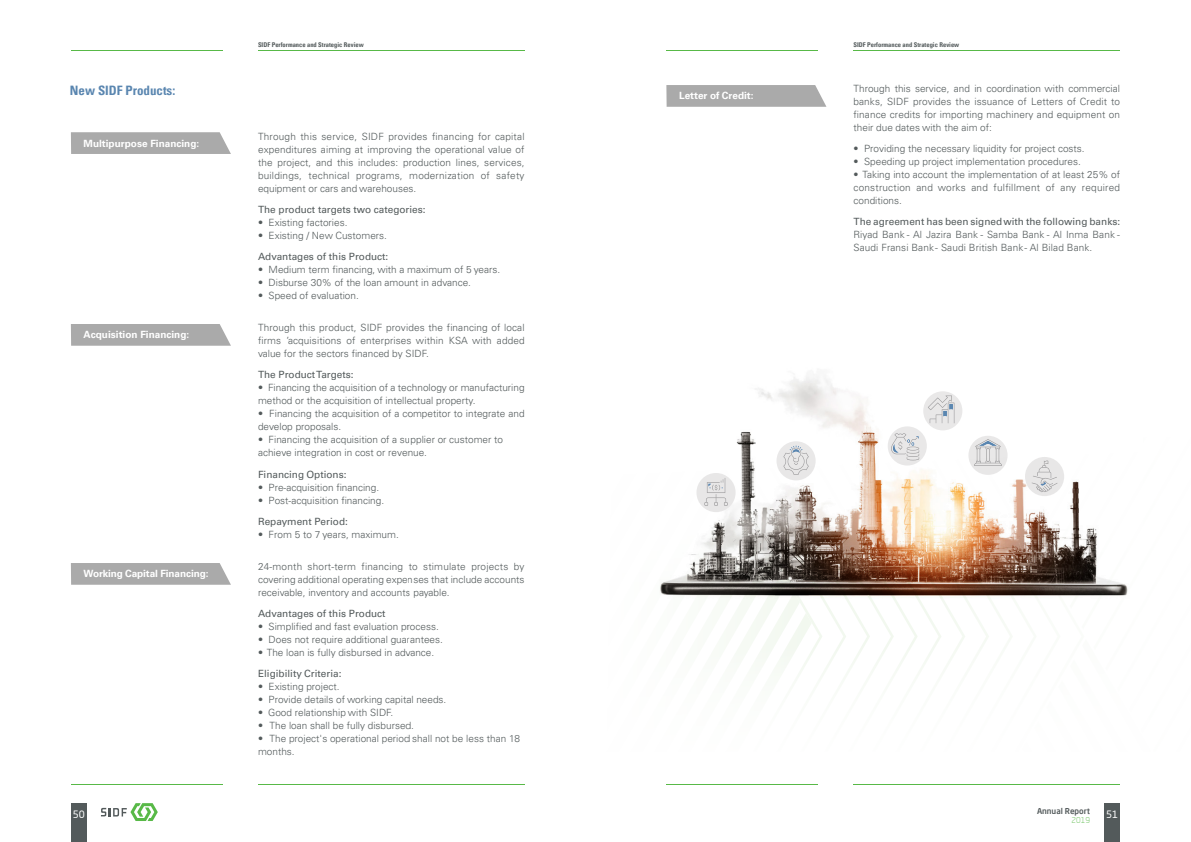
<style>
.page{position:relative;width:1191px;height:842px;background:#fff}
.page>*{position:absolute;margin:0;border:0;box-sizing:border-box;transform-origin:0 0}
.t1{font:700 condensed 13px "Univers";color:#5a86b0}
.t2{font:300 10px/13px "Univers";color:#535a5b;text-align:justify}
.t3{font:10px "Univers";color:#535a5b}
.t4{font:700 10px "Univers";color:#fff}
.t5{font:10px "Neo Sans Arabic";color:#fff}
.t6{font:500 8px "Neo Sans Arabic";color:#535a5b}
.t7{font:300 8px "Neo Sans Arabic";color:#58b947}
.t8{font:700 condensed 6.5px "Univers";color:#535a5b}
</style>
<div class="page">
<hr style="left:853px;top:50px;width:267px;height:1px;background:#58b947">
<hr style="left:853px;top:784px;width:267px;height:1px;background:#58b947">
<hr style="left:666px;top:50px;width:152px;height:1px;background:#58b947">
<hr style="left:666px;top:784px;width:152px;height:1px;background:#58b947">
<hr style="left:258px;top:50px;width:266px;height:1px;background:#58b947">
<hr style="left:258px;top:784px;width:266px;height:1px;background:#58b947">
<hr style="left:71px;top:50px;width:152px;height:1px;background:#58b947">
<hr style="left:71px;top:784px;width:152px;height:1px;background:#58b947">
<svg style="left:101px;top:803px;width:57px;height:18px"></svg>
<div style="left:1104px;top:803px;width:16px;height:39px;background:#535a5b"></div>
<div style="left:71px;top:803px;width:16px;height:39px;background:#535a5b"></div>
<svg style="left:71px;top:132px;width:160px;height:22px;background:#adadad"></svg>
<svg style="left:666px;top:85px;width:160px;height:22px;background:#adadad"></svg>
<svg style="left:71px;top:324px;width:160px;height:22px;background:#aeaeae"></svg>
<svg style="left:71px;top:563px;width:160px;height:22px;background:#adadad"></svg>
<img style="left:758px;top:377px;width:118px;height:60px">
<svg style="left:890px;top:391px;width:72px;height:46px"></svg>
<svg style="left:821px;top:593px;width:84px;height:39px"></svg>
<div style="left:905px;top:434px;width:286px;height:337px;background:#fff"></div>
<svg style="left:661px;top:424px;width:160px;height:208px"></svg>
<img style="left:660px;top:437px;width:468px;height:156px">
<h1 class="t1" style="left:70px;top:82px;width:107px">New SIDF Products:</h1>
<p class="t4" style="left:84px;top:137px;width:117px">Multipurpose Financing:</p>
<p class="t4" style="left:84px;top:328px;width:107px">Acquisition Financing:</p>
<p class="t4" style="left:84px;top:567px;width:126px">Working Capital Financing:</p>
<p class="t8" style="left:258px;top:41px;width:107px">SIDF Performance and Strategic Review</p>
<p class="t8" style="left:853px;top:41px;width:107px">SIDF Performance and Strategic Review</p>
<p class="t2" style="left:258px;top:130px;width:268px">Through this service, SIDF provides financing for capital expenditures aiming at improving the operational value of the project, and this includes: production lines, services, buildings, technical programs, modernization of safety equipment or cars and warehouses.</p>
<p class="t3" style="left:258px;top:203px;width:169px">The product targets two categories:</p>
<p class="t2" style="left:258px;top:216px;width:91px">• Existing factories.</p>
<p class="t2" style="left:258px;top:229px;width:130px">• Existing / New Customers.</p>
<p class="t3" style="left:258px;top:250px;width:132px">Advantages of this Product:</p>
<p class="t2" style="left:258px;top:263px;width:244px">• Medium term financing, with a maximum of 5 years.</p>
<p class="t2" style="left:258px;top:276px;width:214px">• Disburse 30% of the loan amount in advance.</p>
<p class="t2" style="left:258px;top:289px;width:102px">• Speed of evaluation.</p>
<p class="t2" style="left:258px;top:321px;width:268px">Through this product, SIDF provides the financing of local firms ’acquisitions of enterprises within KSA with added value for the sectors financed by SIDF.</p>
<p class="t3" style="left:258px;top:369px;width:97px">The Product Targets:</p>
<p class="t2" style="left:258px;top:381px;width:268px">• Financing the acquisition of a technology or manufacturing method or the acquisition of intellectual property.</p>
<p class="t2" style="left:258px;top:407px;width:268px">• Financing the acquisition of a competitor to integrate and develop proposals.</p>
<p class="t2" style="left:258px;top:433px;width:247px">• Financing the acquisition of a supplier or customer to achieve integration in cost or revenue.</p>
<p class="t3" style="left:258px;top:468px;width:90px">Financing Options:</p>
<p class="t2" style="left:258px;top:480px;width:123px">• Pre-acquisition financing.</p>
<p class="t2" style="left:258px;top:493px;width:128px">• Post-acquisition financing.</p>
<p class="t3" style="left:258px;top:515px;width:91px">Repayment Period:</p>
<p class="t2" style="left:258px;top:527px;width:142px">• From 5 to 7 years, maximum.</p>
<p class="t2" style="left:258px;top:560px;width:268px">24-month short-term financing to stimulate projects by covering additional operating expenses that include accounts receivable, inventory and accounts payable.</p>
<p class="t3" style="left:258px;top:608px;width:129px">Advantages of this Product</p>
<p class="t2" style="left:258px;top:620px;width:182px">• Simplified and fast evaluation process.</p>
<p class="t2" style="left:258px;top:633px;width:186px">• Does not require additional guarantees.</p>
<p class="t2" style="left:258px;top:646px;width:178px">• The loan is fully disbursed in advance.</p>
<p class="t3" style="left:258px;top:668px;width:85px">Eligibility Criteria:</p>
<p class="t2" style="left:258px;top:680px;width:83px">• Existing project.</p>
<p class="t2" style="left:258px;top:693px;width:190px">• Provide details of working capital needs.</p>
<p class="t2" style="left:258px;top:706px;width:137px">• Good relationship with SIDF.</p>
<p class="t2" style="left:258px;top:719px;width:157px">• The loan shall be fully disbursed.</p>
<p class="t2" style="left:258px;top:732px;width:264px">• The project's operational period shall not be less than 18 months.</p>
<p class="t4" style="left:679px;top:90px;width:76px">Letter of Credit:</p>
<p class="t2" style="left:853px;top:82px;width:268px">Through this service, and in coordination with commercial banks, SIDF provides the issuance of Letters of Credit to finance credits for importing machinery and equipment on their due dates with the aim of:</p>
<p class="t2" style="left:853px;top:142px;width:233px">• Providing the necessary liquidity for project costs.</p>
<p class="t2" style="left:853px;top:155px;width:229px">• Speeding up project implementation procedures.</p>
<p class="t2" style="left:853px;top:168px;width:268px">• Taking into account the implementation of at least 25% of construction and works and fulfillment of any required conditions.</p>
<p class="t3" style="left:853px;top:216px;width:268px">The agreement has been signed with the following banks:</p>
<p class="t2" style="left:853px;top:228px;width:268px">Riyad Bank - Al Jazira Bank - Samba Bank - Al Inma Bank -<br>Saudi Fransi Bank - Saudi British Bank - Al Bilad Bank.</p>
<p class="t6" style="left:1037px;top:805px;width:55px">Annual Report</p>
<p class="t7" style="left:1071px;top:814px;width:20px">2019</p>
<p class="t5" style="left:73px;top:807px;width:14px">50</p>
<p class="t5" style="left:1106px;top:807px;width:14px">51</p>
</div>
